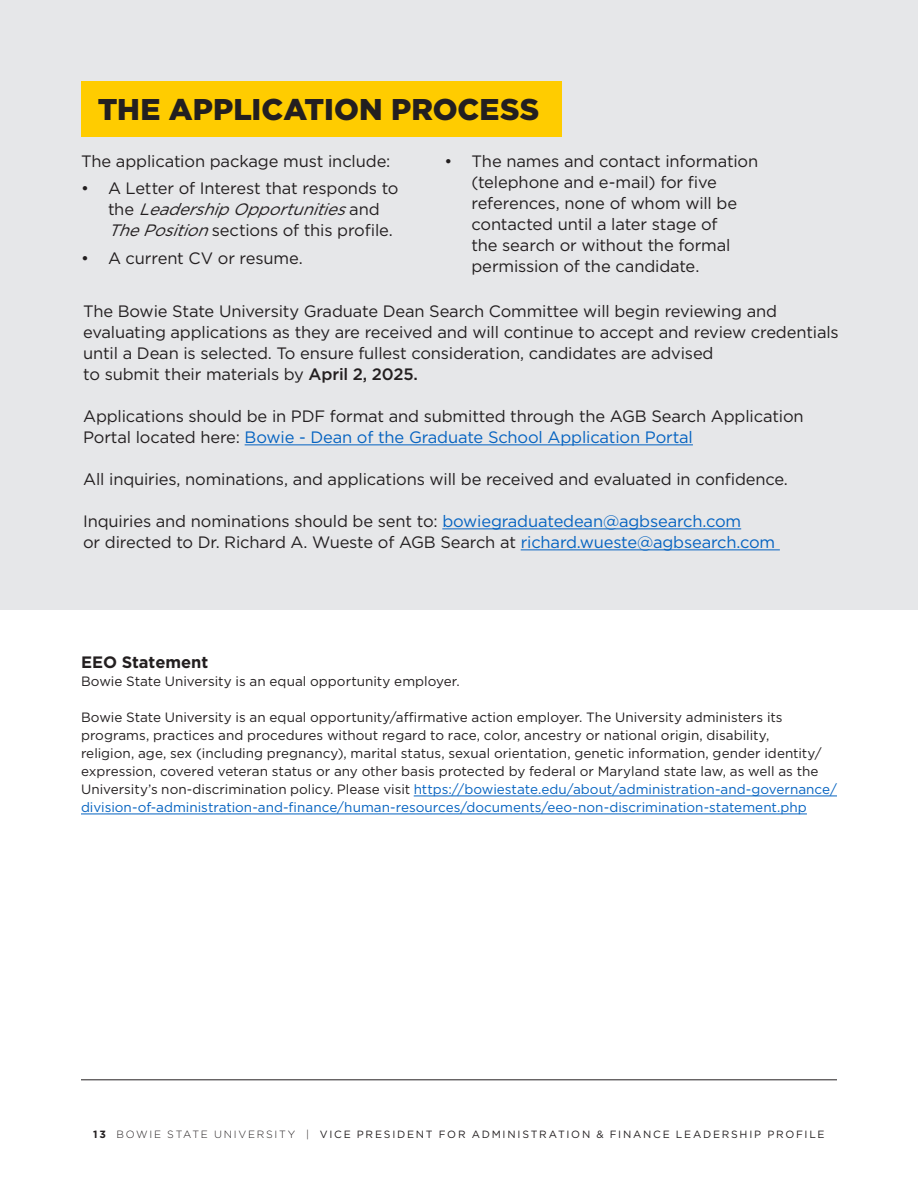
<style>
.page{position:relative;width:918px;height:1188px;background:#fff}
.page>*{position:absolute;margin:0;border:0;box-sizing:border-box;transform-origin:0 0}
.Header_1{font:900 30px "Gotham";letter-spacing:.005em;color:#231f20}
.t1{font:16.5px/21px "Gotham";letter-spacing:-.01em;color:#231f20}
.t2{font:700 16.5px "Gotham";letter-spacing:-.005em;color:#231f20}
.t3{font:13.5px/18px "Gotham";color:#231f20}
.t4{font:10.5px "Gotham";letter-spacing:.17em;color:#231f20}
.s1{font-style:italic}
.s2{font-weight:500}
.s3{color:#0563c1}
.s4{font-weight:700}
.s5{font-weight:300}
</style>
<div class="page">
<hr style="left:81px;top:1080px;width:756px;height:1px;background:#231f20">
<hr style="left:414px;top:796px;width:423px;height:1px;background:#0563c1">
<hr style="left:81px;top:814px;width:726px;height:1px;background:#0563c1">
<div style="left:0;top:0;width:918px;height:609px;background:#e6e7e9"></div>
<div style="left:81px;top:81px;width:481px;height:55px;background:#fc0"></div>
<hr style="left:245px;top:445px;width:448px;height:1px;background:#0563c1">
<hr style="left:442px;top:529px;width:299px;height:1px;background:#0563c1">
<hr style="left:521px;top:550px;width:259px;height:1px;background:#0563c1">
<p class="Header_1" style="left:98px;top:92px;width:443px">THE APPLICATION PROCESS</p>
<p class="t1" style="left:81px;top:150px;width:311px">The application package must include:</p>
<p class="t1" style="left:108px;top:178px;width:292px;text-indent:-27px">• A Letter of Interest that responds to t h e <span class="s1">LeadershipOpportunities</span>a n d<br><span class="s1">ThePosition</span>sections of this profile.</p>
<p class="t1" style="left:81px;top:247px;width:224px">• A current CV or resume.</p>
<p class="t1" style="left:471px;top:150px;width:288px;text-indent:-27px">• The names and contact information (telephone and e-mail) for five references, none of whom will be contacted until a later stage of<br>the search or without the formal permission of the candidate.</p>
<p class="t1" style="left:83px;top:300px;width:757px">The Bowie State University Graduate Dean Search Committee will begin reviewing and evaluating applications as they are received and will continue to accept and review credentials until a Dean is selected. To ensure fullest consideration, candidates are advised<br>to submit their materials by <span class="s2">April 2, 2025.</span></p>
<p class="t1" style="left:83px;top:405px;width:722px">Applications should be in PDF format and submitted through the AGB Search Application<br>Portal located here: <span class="s3">Bowie - Dean of the Graduate School Application Portal</span></p>
<p class="t1" style="left:83px;top:468px;width:706px">All inquiries, nominations, and applications will be received and evaluated in confidence.</p>
<p class="t1" style="left:83px;top:510px;width:694px">Inquiries and nominations should be sent to: <span class="s3">bowiegraduatedean@agbsearch.com<br></span>or directed to Dr. Richard A. Wueste of AGB Search at <span class="s3">richard.wueste@agbsearch.com</span></p>
<p class="t2" style="left:81px;top:651px;width:129px">EEO Statement</p>
<p class="t3" style="left:81px;top:672px;width:380px">Bowie State University is an equal opportunity employer.</p>
<p class="t3" style="left:81px;top:708px;width:757px">Bowie State University is an equal opportunity/affirmative action employer. The University administers its programs, practices and procedures without regard to race, color, ancestry or national origin, disability,<br>religion, age, sex (including pregnancy), marital status, sexual orientation, genetic information, gender identity/ expression, covered veteran status or any other basis protected by federal or Maryland state law, as well as the University’s non-discrimination policy. Please visit <span class="s3">https://bowiestate.edu/about/administration-and-governance/ division-of-administration-and-finance/human-resources/documents/eeo-non-discrimination-statement.php</span></p>
<p class="t4" style="left:93px;top:1127px;width:733px"><span class="s4">13</span> <span class="s5">BOWIE STATE UNIVERSITY |</span> VICE PRESIDENT FOR ADMINISTRATION &amp; FINANCE LEADERSHIP PROFILE</p>
</div>
